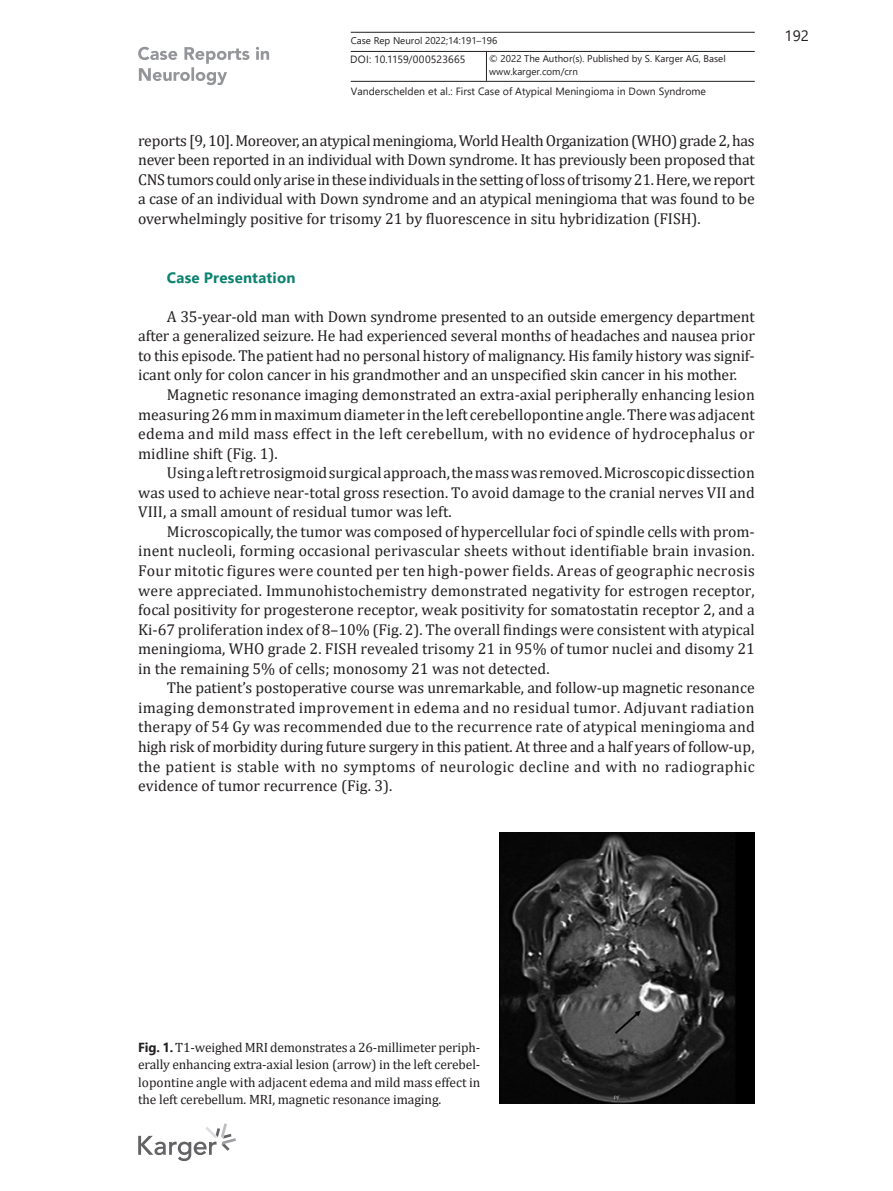
<style>
.page{position:relative;width:893px;height:1191px;background:#fff}
.page>*{position:absolute;margin:0;border:0;box-sizing:border-box;transform-origin:0 0}
.t1{font:15.75px/19.5px "Cambria";color:#231f20;text-align:justify}
.t2{font:700 15px "Segoe UI";letter-spacing:.015em;color:#0c8270}
.t3{font:15px "Segoe UI";color:#231f20}
.t4{font:13.5px/17.4px "Cambria";letter-spacing:-.01em;color:#231f20;text-align:justify}
.t5{font:10.5px "Segoe UI";letter-spacing:.005em;color:#231f20}
.t6{font:9.75px "Segoe UI";color:#231f20}
.s1{font-family:"Segoe UI";font-weight:700;font-size:13.2px}
</style>
<div class="page">
<svg style="left:138px;top:47px;width:131px;height:38px"></svg>
<hr style="left:351px;top:51px;width:404px;height:1px;background:#231f20">
<hr style="left:351px;top:81px;width:404px;height:1px;background:#231f20">
<hr style="left:351px;top:32px;width:404px;height:1px;background:#231f20">
<hr style="left:486px;top:51px;width:1px;height:30px;background:#231f20">
<svg style="left:138px;top:1123px;width:98px;height:38px"></svg>
<img style="left:499px;top:832px;width:256px;height:272px">
<p class="t6" style="left:351px;top:31px;width:148px">Case Rep Neurol 2022;14:191–196</p>
<p class="t5" style="left:350px;top:49px;width:117px">DOI: 10.1159/000523665</p>
<p class="t6" style="left:489px;top:50px;width:238px">© 2022 The Author(s). Published by S. Karger AG, Basel</p>
<p class="t6" style="left:489px;top:62px;width:90px">www.karger.com/crn</p>
<p class="t5" style="left:351px;top:81px;width:357px">Vanderschelden et al.: First Case of Atypical Meningioma in Down Syndrome</p>
<p class="t1" style="left:138px;top:131px;width:618px">reports [9, 10]. Moreover, an atypical meningioma, World Health Organization (WHO) grade 2, has never been reported in an individual with Down syndrome. It has previously been proposed that CNS tumors could only arise in these individuals in the setting of loss of trisomy 21. Here, we report a case of an individual with Down syndrome and an atypical meningioma that was found to be overwhelmingly positive for trisomy 21 by fluorescence in situ hybridization (FISH).</p>
<p class="t2" style="left:167px;top:263px;width:130px">Case Presentation</p>
<p class="t1" style="left:138px;top:307px;width:618px;text-indent:29px">A 35-year-old man with Down syndrome presented to an outside emergency department after a generalized seizure. He had experienced several months of headaches and nausea prior to this episode. The patient had no personal history of malignancy. His family history was signif&shy;icant only for colon cancer in his grandmother and an unspecified skin cancer in his mother.</p>
<p class="t1" style="left:138px;top:385px;width:618px;text-indent:29px">Magnetic resonance imaging demonstrated an extra-axial peripherally enhancing lesion measuring 26 mm in maximum diameter in the left cerebellopontine angle. There was adjacent edema and mild mass effect in the left cerebellum, with no evidence of hydrocephalus or midline shift (Fig. 1).</p>
<p class="t1" style="left:138px;top:463px;width:618px;text-indent:29px">Using a left retrosigmoid surgical approach, the mass was removed. Microscopic dissection was used to achieve near-total gross resection. To avoid damage to the cranial nerves VII and VIII, a small amount of residual tumor was left.</p>
<p class="t1" style="left:138px;top:522px;width:618px;text-indent:29px">Microscopically, the tumor was composed of hypercellular foci of spindle cells with prom&shy;inent nucleoli, forming occasional perivascular sheets without identifiable brain invasion.<br>Four mitotic figures were counted per ten high-power fields. Areas of geographic necrosis were appreciated. Immunohistochemistry demonstrated negativity for estrogen receptor, focal positivity for progesterone receptor, weak positivity for somatostatin receptor 2, and a Ki-67 proliferation index of 8–10% (Fig. 2). The overall findings were consistent with atypical meningioma, WHO grade 2. FISH revealed trisomy 21 in 95% of tumor nuclei and disomy 21 in the remaining 5% of cells; monosomy 21 was not detected.</p>
<p class="t1" style="left:138px;top:678px;width:618px;text-indent:29px">The patient’s postoperative course was unremarkable, and follow-up magnetic resonance imaging demonstrated improvement in edema and no residual tumor. Adjuvant radiation therapy of 54 Gy was recommended due to the recurrence rate of atypical meningioma and high risk of morbidity during future surgery in this patient. At three and a half years of follow-up, the patient is stable with no symptoms of neurologic decline and with no radiographic evidence of tumor recurrence (Fig. 3).</p>
<p class="t3" style="left:785px;top:22px;width:26px">192</p>
<p class="t4" style="left:138px;top:1038px;width:344px"><span class="s1">Fig. 1.</span> T1-weighed MRI demonstrates a 26-millimeter periph&shy;erally enhancing extra-axial lesion (arrow) in the left cerebel&shy;lopontine angle with adjacent edema and mild mass effect in the left cerebellum. MRI, magnetic resonance imaging.</p>
</div>
